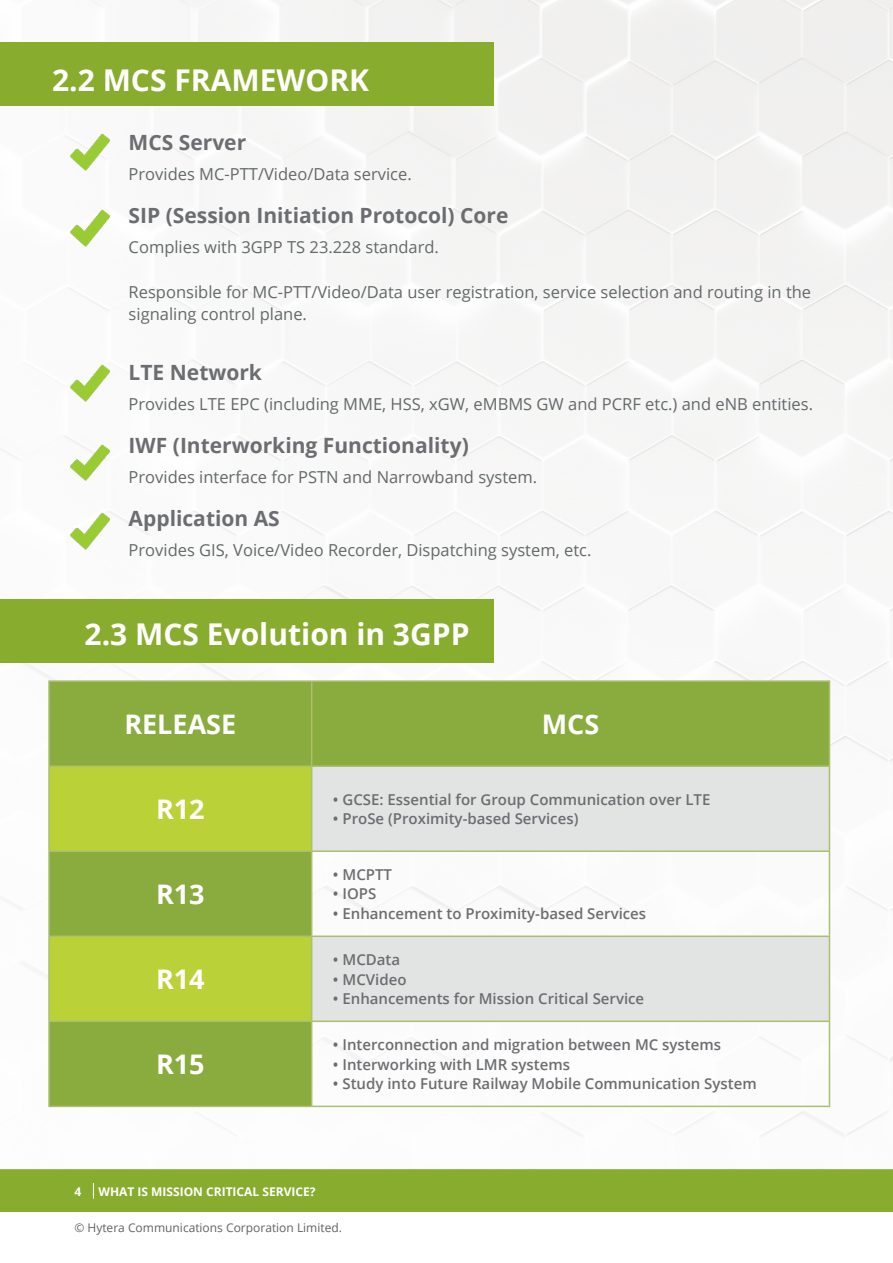
<style>
.page{position:relative;width:893px;height:1263px;background:#fff}
.page>*{position:absolute;margin:0;border:0;box-sizing:border-box;transform-origin:0 0}
.t1{font:700 30px "Open Sans";color:#fff}
.t2{font:700 27px "Open Sans";color:#fff}
.t3{font:700 21px "Open Sans";color:#6c6d70}
.t4{font:16.5px "Open Sans";color:#646869}
.t5{font:600 15px "Open Sans";color:#6c6d70}
.t6{font:12px "Open Sans";color:#636366}
.t7{font:700 12px "Open Sans";color:#fff}
</style>
<div class="page">
<div style="left:0;top:1170px;width:893px;height:42px;background:#88ac2e"></div>
<svg style="left:93px;top:1183px;width:1px;height:16px"></svg>
<img style="left:0;top:0;width:893px;height:1170px">
<svg style="left:50px;top:682px;width:779px;height:423px;fill:#8cac41"></svg>
<svg style="left:50px;top:767px;width:261px;height:253px;background:#a9c439"></svg>
<div style="left:312px;top:766px;width:517px;height:85px;background:#e2e3e3"></div>
<div style="left:312px;top:936px;width:517px;height:85px;background:#e2e3e3"></div>
<hr style="left:48px;top:680px;width:264px;height:2px;background:#aabf6f">
<hr style="left:48px;top:682px;width:2px;height:83px;background:#aabf6f">
<hr style="left:312px;top:680px;width:518px;height:2px;background:#aabf6f">
<hr style="left:311px;top:682px;width:1px;height:83px;background:#aabf6f">
<hr style="left:829px;top:682px;width:1px;height:83px;background:#aabf6f">
<hr style="left:48px;top:765px;width:264px;height:2px;background:#aabf6f">
<hr style="left:48px;top:767px;width:2px;height:83px;background:#aabf6f">
<hr style="left:312px;top:765px;width:518px;height:2px;background:#aabf6f">
<hr style="left:311px;top:767px;width:1px;height:83px;background:#aabf6f">
<hr style="left:829px;top:767px;width:1px;height:83px;background:#aabf6f">
<hr style="left:48px;top:850px;width:264px;height:2px;background:#aabf6f">
<hr style="left:48px;top:852px;width:2px;height:83px;background:#aabf6f">
<hr style="left:312px;top:850px;width:518px;height:2px;background:#aabf6f">
<hr style="left:311px;top:852px;width:1px;height:83px;background:#aabf6f">
<hr style="left:829px;top:852px;width:1px;height:83px;background:#aabf6f">
<hr style="left:48px;top:935px;width:264px;height:2px;background:#aabf6f">
<hr style="left:48px;top:937px;width:2px;height:83px;background:#aabf6f">
<hr style="left:48px;top:1020px;width:264px;height:2px;background:#aabf6f">
<hr style="left:48px;top:1022px;width:2px;height:83px;background:#aabf6f">
<hr style="left:311px;top:1022px;width:1px;height:83px;background:#aabf6f">
<hr style="left:829px;top:1022px;width:1px;height:83px;background:#aabf6f">
<hr style="left:48px;top:1105px;width:264px;height:2px;background:#aabf6f">
<hr style="left:312px;top:1105px;width:518px;height:2px;background:#aabf6f">
<hr style="left:312px;top:935px;width:518px;height:2px;background:#aabf6f">
<hr style="left:311px;top:937px;width:1px;height:83px;background:#aabf6f">
<hr style="left:829px;top:937px;width:1px;height:83px;background:#aabf6f">
<hr style="left:312px;top:1020px;width:518px;height:2px;background:#aabf6f">
<img style="left:71px;top:133px;width:39px;height:38px">
<img style="left:71px;top:209px;width:39px;height:39px">
<img style="left:71px;top:364px;width:39px;height:38px">
<img style="left:71px;top:443px;width:39px;height:39px">
<img style="left:71px;top:512px;width:39px;height:39px">
<div style="left:0;top:600px;width:493px;height:63px;background:#88ac2e"></div>
<div style="left:0;top:42px;width:493px;height:64px;background:#88ac2e"></div>
<p class="t1" style="left:52px;top:59px;width:319px">2.2 MCS FRAMEWORK</p>
<p class="t3" style="left:129px;top:128px;width:119px">MCS Server</p>
<p class="t4" style="left:129px;top:163px;width:285px">Provides MC-PTT/Video/Data service.</p>
<p class="t3" style="left:129px;top:200px;width:381px">SIP (Session Initiation Protocol) Core</p>
<p class="t4" style="left:129px;top:235px;width:312px">Complies with 3GPP TS 23.228 standard.</p>
<p class="t4" style="left:129px;top:280px;width:684px">Responsible for MC-PTT/Video/Data user registration, service selection and routing in the</p>
<p class="t4" style="left:129px;top:303px;width:180px">signaling control plane.</p>
<p class="t3" style="left:129px;top:358px;width:135px">LTE Network</p>
<p class="t4" style="left:129px;top:393px;width:686px">Provides LTE EPC (including MME, HSS, xGW, eMBMS GW and PCRF etc.) and eNB entities.</p>
<p class="t3" style="left:129px;top:431px;width:342px">IWF (Interworking Functionality)</p>
<p class="t4" style="left:129px;top:466px;width:410px">Provides interface for PSTN and Narrowband system.</p>
<p class="t3" style="left:129px;top:503px;width:153px">Application AS</p>
<p class="t4" style="left:129px;top:538px;width:464px">Provides GIS, Voice/Video Recorder, Dispatching system, etc.</p>
<p class="t1" style="left:85px;top:613px;width:386px">2.3 MCS Evolution in 3GPP</p>
<p class="t2" style="left:124px;top:705px;width:113px">RELEASE</p>
<p class="t2" style="left:542px;top:705px;width:59px">MCS</p>
<p class="t2" style="left:156px;top:790px;width:50px">R12</p>
<p class="t5" style="left:333px;top:789px;width:379px">• GCSE: Essential for Group Communication over LTE</p>
<p class="t5" style="left:333px;top:808px;width:247px">• ProSe (Proximity-based Services)</p>
<p class="t2" style="left:156px;top:875px;width:50px">R13</p>
<p class="t2" style="left:156px;top:960px;width:50px">R14</p>
<p class="t2" style="left:156px;top:1045px;width:50px">R15</p>
<p class="t5" style="left:333px;top:864px;width:61px">• MCPTT</p>
<p class="t5" style="left:333px;top:884px;width:45px">• IOPS</p>
<p class="t5" style="left:333px;top:903px;width:315px">• Enhancement to Proximity-based Services</p>
<p class="t5" style="left:333px;top:949px;width:69px">• MCData</p>
<p class="t5" style="left:333px;top:969px;width:75px">• MCVideo</p>
<p class="t5" style="left:333px;top:988px;width:313px">• Enhancements for Mission Critical Service</p>
<p class="t5" style="left:333px;top:1034px;width:390px">• Interconnection and migration between MC systems</p>
<p class="t5" style="left:333px;top:1054px;width:239px">• Interworking with LMR systems</p>
<p class="t5" style="left:333px;top:1073px;width:425px">• Study into Future Railway Mobile Communication System</p>
<p class="t7" style="left:98px;top:1183px;width:219px">WHAT IS MISSION CRITICAL SERVICE?</p>
<p class="t6" style="left:74px;top:1219px;width:269px">© Hytera Communications Corporation Limited.</p>
<p class="t7" style="left:74px;top:1183px;width:8px">4</p>
</div>
